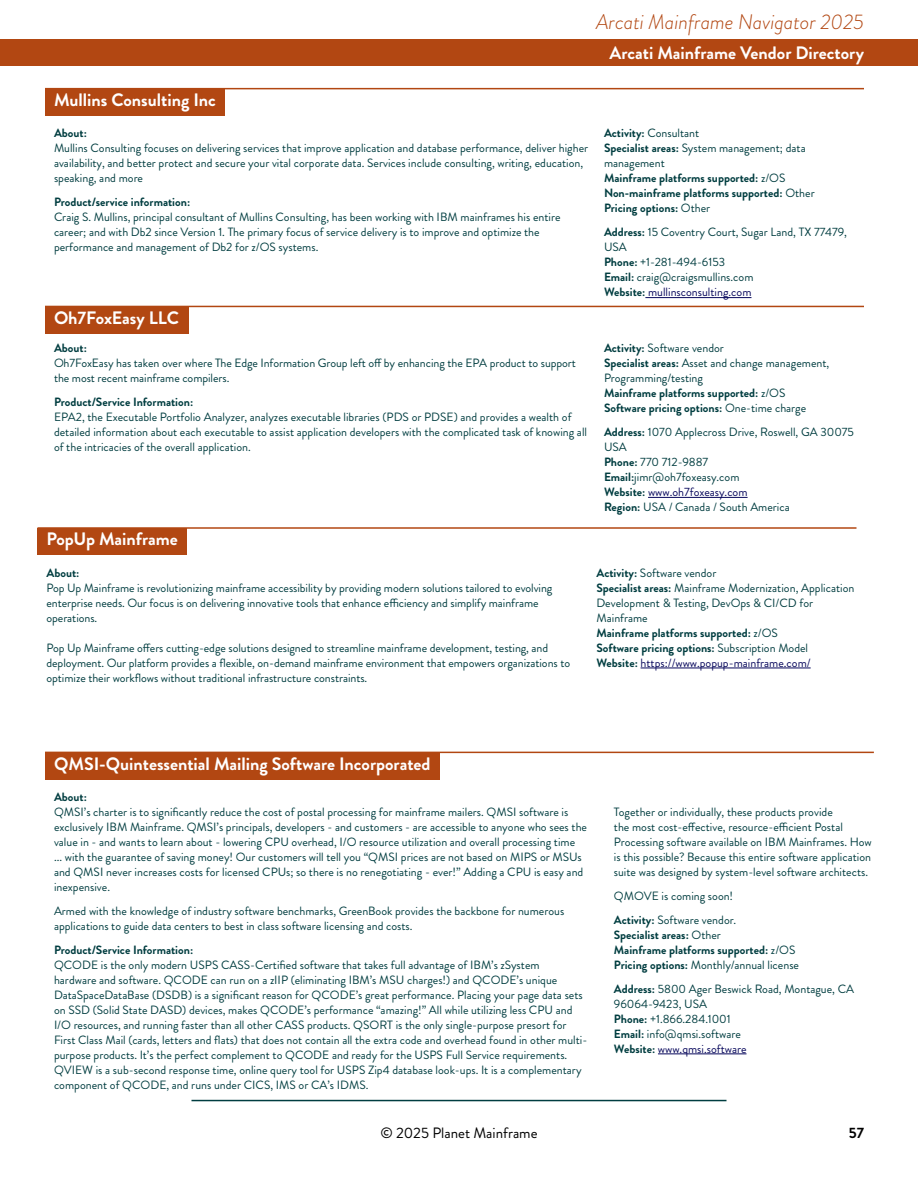
<style>
.page{position:relative;width:918px;height:1188px;background:#fff}
.page>*{position:absolute;margin:0;border:0;box-sizing:border-box;transform-origin:0 0}
.t1{font:italic 300 21px "Brandon Grotesque";color:#b24712}
.t2{font:700 18px "Brandon Grotesque";color:#fff}
.t3{font:15px "Brandon Grotesque";color:#000}
.t4{font:700 15px "Brandon Grotesque";color:#000}
.t5{font:12px/15px "Brandon Grotesque";color:#003d40}
.t6{font:700 12px/15px "Brandon Grotesque";color:#003d40}
.s1{font-weight:400}
.s2{font-weight:700}
.s3{color:#08085c}
</style>
<div class="page">
<div style="left:0;top:39px;width:918px;height:27px;background:#b24712"></div>
<hr style="left:192px;top:1100px;width:535px;height:1px;background:#003d40">
<div style="left:45px;top:753px;width:395px;height:27px;background:#b24712"></div>
<hr style="left:45px;top:752px;width:829px;height:1px;background:#b24712">
<hr style="left:658px;top:1054px;width:89px;height:1px;background:#08085c">
<div style="left:45px;top:89px;width:180px;height:27px;background:#b24712"></div>
<hr style="left:45px;top:88px;width:819px;height:1px;background:#b24712">
<hr style="left:645px;top:297px;width:106px;height:1px;background:#08085c">
<div style="left:45px;top:307px;width:143px;height:27px;background:#b24712"></div>
<hr style="left:45px;top:306px;width:819px;height:1px;background:#b24712">
<hr style="left:648px;top:497px;width:100px;height:1px;background:#08085c">
<div style="left:38px;top:528px;width:149px;height:27px;background:#b24712"></div>
<hr style="left:38px;top:527px;width:818px;height:2px;background:#b24712">
<hr style="left:641px;top:668px;width:170px;height:1px;background:#08085c">
<h1 class="t1" style="left:596px;top:8px;width:269px">Arcati Mainframe Navigator 2025</h1>
<h2 class="t2" style="left:610px;top:40px;width:256px">Arcati Mainframe Vendor Directory</h2>
<h2 class="t2" style="left:54px;top:87px;width:163px">Mullins Consulting Inc</h2>
<p class="t6" style="left:54px;top:126px;width:34px">About:</p>
<p class="t5" style="left:54px;top:141px;width:536px">Mullins Consulting focuses on delivering services that improve application and database performance, deliver higher availability, and better protect and secure your vital corporate data. Services include consulting, writing, education, speaking, and more</p>
<p class="t6" style="left:54px;top:195px;width:138px">Product/service information:</p>
<p class="t5" style="left:54px;top:210px;width:508px">Craig S. Mullins, principal consultant of Mullins Consulting, has been working with IBM mainframes his entire career; and with Db2 since Version 1. The primary focus of service delivery is to improve and optimize the performance and management of Db2 for z/OS systems.</p>
<h2 class="t2" style="left:54px;top:305px;width:127px">Oh7FoxEasy LLC</h2>
<p class="t6" style="left:54px;top:341px;width:34px">About:</p>
<p class="t5" style="left:54px;top:356px;width:524px">Oh7FoxEasy has taken over where The Edge Information Group left off by enhancing the EPA product to support the most recent mainframe compilers.</p>
<p class="t6" style="left:54px;top:395px;width:141px">Product/Service Information:</p>
<p class="t5" style="left:54px;top:410px;width:535px">EPA2, the Executable Portfolio Analyzer, analyzes executable libraries (PDS or PDSE) and provides a wealth of detailed information about each executable to assist application developers with the complicated task of knowing all of the intricacies of the overall application.</p>
<h2 class="t2" style="left:46px;top:526px;width:133px">PopUp Mainframe</h2>
<p class="t6" style="left:46px;top:565px;width:34px">About:</p>
<p class="t5" style="left:46px;top:580px;width:507px">Pop Up Mainframe is revolutionizing mainframe accessibility by providing modern solutions tailored to evolving enterprise needs. Our focus is on delivering innovative tools that enhance efficiency and simplify mainframe operations.</p>
<p class="t5" style="left:46px;top:640px;width:525px">Pop Up Mainframe offers cutting-edge solutions designed to streamline mainframe development, testing, and deployment. Our platform provides a flexible, on-demand mainframe environment that empowers organizations to optimize their workflows without traditional infrastructure constraints.</p>
<p class="t6" style="left:604px;top:126px;width:212px">Activity: <span class="s1">Consultant<br></span>Specialist areas: <span class="s1">System management; data management<br></span>Mainframe platforms supported: <span class="s1">z/OS<br></span>Non-mainframe platforms supported: <span class="s1">Other<br></span>Pricing options: <span class="s1">Other</span></p>
<p class="t5" style="left:604px;top:225px;width:245px"><span class="s2">Address:</span> 15 Coventry Court, Sugar Land, TX 77479,<br>USA<br><span class="s2">Phone:</span> +1-281-494-6153<br><span class="s2">Email:</span> craig@craigsmullins.com<br><span class="s2">Website:</span> <span class="s3">mullinsconsulting.com</span></p>
<p class="t6" style="left:604px;top:341px;width:227px">Activity: <span class="s1">Software vendor<br></span>Specialist areas: <span class="s1">Asset and change management, Programming/testing<br></span>Mainframe platforms supported: <span class="s1">z/OS </span>Software pricing options: <span class="s1">One-time charge</span></p>
<p class="t5" style="left:604px;top:425px;width:252px"><span class="s2">Address:</span> 1070 Applecross Drive, Roswell, GA 30075<br>USA<br><span class="s2">Phone:</span> 770 712-9887<br><span class="s2">Email:</span>jimr@oh7foxeasy.com<br><span class="s2">Website:</span> <span class="s3">www.oh7foxeasy.com<br></span><span class="s2">Region:</span> USA / Canada / South America</p>
<p class="t5" style="left:597px;top:565px;width:259px"><span class="s2">Activity:</span> Software vendor<br><span class="s2">Specialist areas:</span> Mainframe Modernization, Application Development &amp; Testing, DevOps &amp; CI/CD for Mainframe<br><span class="s2">Mainframe platforms supported:</span> z/OS<br><span class="s2">Software pricing options:</span> Subscription Model<br><span class="s2">Website:</span> <span class="s3">https://www.popup-mainframe.com/</span></p>
<h2 class="t2" style="left:54px;top:751px;width:378px">QMSI-Quintessential Mailing Software Incorporated</h2>
<p class="t6" style="left:54px;top:790px;width:34px">About:</p>
<p class="t5" style="left:54px;top:805px;width:535px">QMSI’s charter is to significantly reduce the cost of postal processing for mainframe mailers. QMSI software is exclusively IBM Mainframe. QMSI’s principals, developers - and customers - are accessible to anyone who sees the value in - and wants to learn about - lowering CPU overhead, I/O resource utilization and overall processing time<br>... with the guarantee of saving money! Our customers will tell you “QMSI prices are not based on MIPS or MSUs and QMSI never increases costs for licensed CPUs; so there is no renegotiating - ever!” Adding a CPU is easy and inexpensive.</p>
<p class="t5" style="left:54px;top:904px;width:512px">Armed with the knowledge of industry software benchmarks, GreenBook provides the backbone for numerous applications to guide data centers to best in class software licensing and costs.</p>
<p class="t6" style="left:54px;top:943px;width:141px">Product/Service Information:</p>
<p class="t5" style="left:54px;top:958px;width:535px">QCODE is the only modern USPS CASS-Certified software that takes full advantage of IBM’s zSystem<br>hardware and software. QCODE can run on a zIIP (eliminating IBM’s MSU charges!) and QCODE’s unique DataSpaceDataBase (DSDB) is a significant reason for QCODE’s great performance. Placing your page data sets on SSD (Solid State DASD) devices, makes QCODE’s performance “amazing!” All while utilizing less CPU and I/O resources, and running faster than all other CASS products. QSORT is the only single-purpose presort for First Class Mail (cards, letters and flats) that does not contain all the extra code and overhead found in other multi&shy;purpose products. It’s the perfect complement to QCODE and ready for the USPS Full Service requirements.<br>QVIEW is a sub-second response time, online query tool for USPS Zip4 database look-ups. It is a complementary component of QCODE, and runs under CICS, IMS or CA’s IDMS.</p>
<p class="t5" style="left:614px;top:804px;width:259px">Together or individually, these products provide<br>the most cost-effective, resource-efficient Postal Processing software available on IBM Mainframes. How is this possible? Because this entire software application suite was designed by system-level software architects.</p>
<p class="t5" style="left:614px;top:884px;width:124px;line-height:24px">QMOVE is coming soon!<br><span class="s2">Activity:</span> Software vendor.</p>
<p class="t6" style="left:614px;top:927px;width:187px">Specialist areas: <span class="s1">Other<br></span>Mainframe platforms supported: <span class="s1">z/OS<br></span>Pricing options: <span class="s1">Monthly/annual license</span></p>
<p class="t5" style="left:614px;top:981px;width:242px"><span class="s2">Address:</span> 5800 Ager Beswick Road, Montague, CA<br>96064-9423, USA<br><span class="s2">Phone:</span> +1.866.284.1001<br><span class="s2">Email:</span> info@qmsi.software<br><span class="s2">Website:</span> <span class="s3">www.qmsi.software</span></p>
<p class="t3" style="left:380px;top:1123px;width:159px">© 2025 Planet Mainframe</p>
<p class="t4" style="left:849px;top:1123px;width:17px">57</p>
</div>
